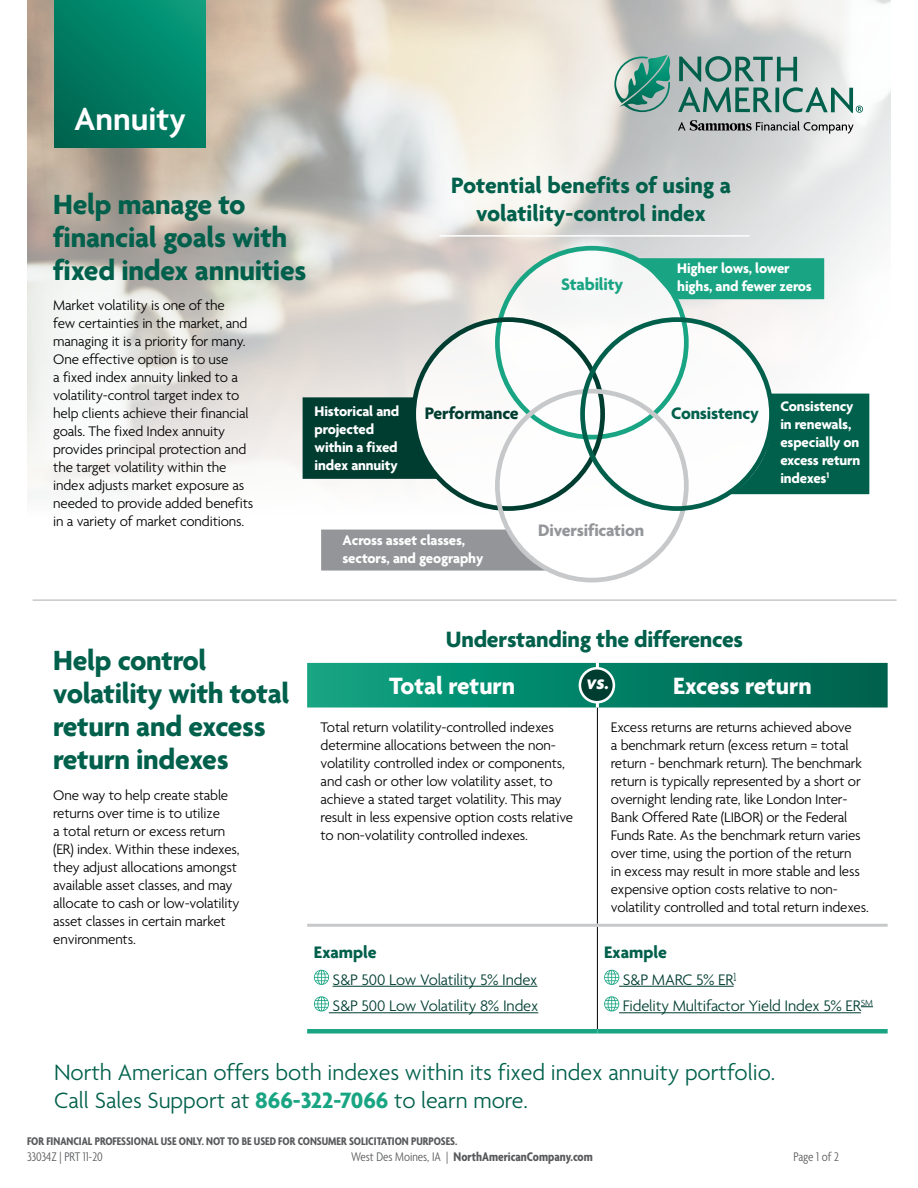
<style>
.page{position:relative;width:918px;height:1188px;background:#fff}
.page>*{position:absolute;margin:0;border:0;box-sizing:border-box;transform-origin:0 0}
.t1{font:600 34.5px "Agenda";color:#fff}
.t2{font:700 30px/33px "Agenda";letter-spacing:-.01em;color:#00604b}
.t3{font:700 25.5px "Agenda";color:#fff}
.t4{font:300 24px/28.8px "Agenda";color:#00604b}
.t5{font:700 24px/28.8px "Agenda";letter-spacing:-.01em;color:#00604b;text-align:center}
.t6{font:italic 700 21px "Agenda";color:#fff}
.t7{font:700 18px "Agenda";letter-spacing:-.01em;color:#00604b}
.t8{font:700 18px "Agenda";letter-spacing:-.01em;color:#939598}
.t9{font:700 18px "Agenda";letter-spacing:-.01em;color:#003d31}
.t10{font:700 18px "Agenda";letter-spacing:-.01em;color:#19a583}
.t11{font:300 16.5px/26.5px "Agenda";letter-spacing:-.01em;color:#003d31}
.t12{font:300 15px/18px "Agenda";letter-spacing:-.01em;color:#000}
.t13{font:700 15px/18px "Agenda";letter-spacing:-.01em;color:#fff}
.t14{font:700 condensed 13.5px "Agenda";color:#58595b}
.t15{font:300 condensed 13.5px "Agenda";color:#58595b}
.t16{font:700 condensed 12px "Agenda";color:#58595b}
.s1{font-weight:700;color:#19a583}
.s2{font-weight:300}
</style>
<div class="page">
<img style="left:27px;top:0;width:864px;height:601px">
<div style="left:321px;top:530px;width:227px;height:41px;background:#939598"></div>
<svg style="left:497px;top:249px;width:189px;height:189px;fill:#f7f7f6"></svg>
<div style="left:413px;top:320px;width:189px;height:189px;background:#fff;border-radius:50%"></div>
<div style="left:497px;top:392px;width:189px;height:189px;background:#fff;border-radius:50%"></div>
<div style="left:582px;top:320px;width:189px;height:189px;background:#fff;border-radius:50%"></div>
<svg style="left:730px;top:394px;width:139px;height:100px"></svg>
<svg style="left:639px;top:258px;width:185px;height:41px;background:#2eac8e"></svg>
<div style="left:495px;top:246px;width:194px;height:193px;border:5px solid #19a583;border-radius:50%"></div>
<svg style="left:55px;top:0;width:150px;height:148px;background:#007e64"></svg>
<svg style="left:307px;top:663px;width:581px;height:45px;background:#078369"></svg>
<hr style="left:597px;top:708px;width:1px;height:216px;background:#000">
<hr style="left:597px;top:927px;width:1px;height:102px;background:#000">
<hr style="left:596px;top:663px;width:3px;height:45px;background:#fff">
<div style="left:307px;top:1029px;width:290px;height:5px;background:#19a583"></div>
<div style="left:597px;top:1029px;width:291px;height:5px;background:#19a583"></div>
<hr style="left:307px;top:924px;width:290px;height:3px;background:#c7c8ca">
<hr style="left:597px;top:924px;width:291px;height:3px;background:#c7c8ca">
<hr style="left:333px;top:986px;width:205px;height:1px;background:#003d31">
<hr style="left:329px;top:1013px;width:209px;height:1px;background:#003d31">
<svg style="left:314px;top:970px;width:15px;height:15px"></svg>
<svg style="left:314px;top:996px;width:15px;height:15px"></svg>
<hr style="left:619px;top:986px;width:115px;height:1px;background:#003d31">
<hr style="left:619px;top:1013px;width:242px;height:1px;background:#003d31">
<svg style="left:861px;top:1006px;width:12px;height:1px"></svg>
<svg style="left:604px;top:970px;width:15px;height:15px"></svg>
<svg style="left:604px;top:996px;width:15px;height:15px"></svg>
<div style="left:411px;top:317px;width:194px;height:194px;border:5px solid #003d31;border-radius:50%"></div>
<div style="left:495px;top:389px;width:194px;height:193px;border:5px solid #c7c8ca;border-radius:50%"></div>
<div style="left:580px;top:317px;width:194px;height:194px;border:5px solid #00604b;border-radius:50%"></div>
<svg style="left:614px;top:55px;width:57px;height:57px;background:#72ab9d"></svg>
<svg style="left:678px;top:120px;width:176px;height:14px;background:#a4a5a6"></svg>
<svg style="left:678px;top:56px;width:185px;height:57px;background:#9db7b2"></svg>
<hr style="left:439px;top:235px;width:311px;height:2px;background:#fff">
<hr style="left:33px;top:599px;width:864px;height:2px;background:#c7c8ca">
<svg style="left:303px;top:397px;width:136px;height:82px;background:#1e5449"></svg>
<div style="left:580px;top:668px;width:34px;height:34px;background:#003d31;border-radius:50%"></div>
<div style="left:579px;top:667px;width:36px;height:36px;border:3px solid #fff;border-radius:50%"></div>
<h1 class="t1" style="left:74px;top:100px;width:113px">Annuity</h1>
<h2 class="t2" style="left:53px;top:190px;width:255px">Help manage to financial goals with fixed index annuities</h2>
<p class="t12" style="left:53px;top:297px;width:202px">Market volatility is one of the<br>few certainties in the market, and managing it is a priority for many.<br>One effective option is to use<br>a fixed index annuity linked to a volatility-control target index to help clients achieve their financial goals. The fixed Index annuity provides principal protection and the target volatility within the index adjusts market exposure as needed to provide added benefits in a variety of market conditions.</p>
<h3 class="t5" style="left:451px;top:172px;width:282px">Potential benefits of using a volatility-control index</h3>
<p class="t10" style="left:561px;top:275px;width:64px">Stability</p>
<p class="t13" style="left:677px;top:260px;width:136px">Higher lows, lower highs, and fewer zeros</p>
<p class="t13" style="left:315px;top:403px;width:86px">Historical and projected within a fixed index annuity</p>
<p class="t9" style="left:425px;top:404px;width:95px">Performance</p>
<p class="t13" style="left:343px;top:532px;width:142px">Across asset classes, sectors, and geography</p>
<p class="t8" style="left:538px;top:520px;width:107px">Diversification</p>
<p class="t7" style="left:671px;top:404px;width:89px">Consistency</p>
<p class="t13" style="left:780px;top:398px;width:82px">Consistency in renewals, especially on excess return indexes<sup>1</sup></p>
<h2 class="t2" style="left:53px;top:645px;width:238px">Help control volatility with total return and excess return indexes</h2>
<p class="t12" style="left:53px;top:787px;width:188px">One way to help create stable returns over time is to utilize<br>a total return or excess return (ER) index. Within these indexes, they adjust allocations amongst available asset classes, and may allocate to cash or low-volatility asset classes in certain market environments.</p>
<h3 class="t5" style="left:446px;top:626px;width:299px">Understanding the differences</h3>
<h3 class="t3" style="left:389px;top:672px;width:127px">Total return</h3>
<h3 class="t3" style="left:673px;top:672px;width:140px">Excess return</h3>
<p class="t12" style="left:321px;top:719px;width:254px">Total return volatility-controlled indexes determine allocations between the non&shy;volatility controlled index or components, and cash or other low volatility asset, to achieve a stated target volatility. This may result in less expensive option costs relative to non-volatility controlled indexes.</p>
<p class="t12" style="left:611px;top:719px;width:259px">Excess returns are returns achieved above<br>a benchmark return (excess return = total return - benchmark return). The benchmark return is typically represented by a short or overnight lending rate, like London Inter-Bank Offered Rate (LIBOR) or the Federal Funds Rate. As the benchmark return varies over time, using the portion of the return<br>in excess may result in more stable and less expensive option costs relative to non&shy;volatility controlled and total return indexes.</p>
<p class="t7" style="left:314px;top:943px;width:64px">Example</p>
<p class="t11" style="left:333px;top:967px;width:207px">S&amp;P 500 Low Volatility 5% Index<br>S&amp;P 500 Low Volatility 8% Index</p>
<h3 class="t6" style="left:587px;top:671px;width:24px">vs.</h3>
<p class="t7" style="left:604px;top:943px;width:64px">Example</p>
<p class="t11" style="left:623px;top:967px;width:252px">S&amp;P MARC 5% ER<sup>1<br></sup>Fidelity Multifactor Yield Index 5% ER<sup>SM</sup></p>
<h3 class="t4" style="left:54px;top:1059px;width:723px">North American offers both indexes within its fixed index annuity portfolio.<br>Call Sales Support at <span class="s1">866-322-7066</span> to learn more.</h3>
<p class="t16" style="left:27px;top:1134px;width:432px">FOR FINANCIAL PROFESSIONAL USE ONLY. NOT TO BE USED FOR CONSUMER SOLICITATION PURPOSES.</p>
<p class="t15" style="left:27px;top:1149px;width:77px">33034Z | PRT 11-20</p>
<p class="t14" style="left:351px;top:1149px;width:243px"><span class="s2">West Des Moines, IA |</span> NorthAmericanCompany.com</p>
<p class="t15" style="left:793px;top:1149px;width:47px">Page 1 of 2</p>
</div>
